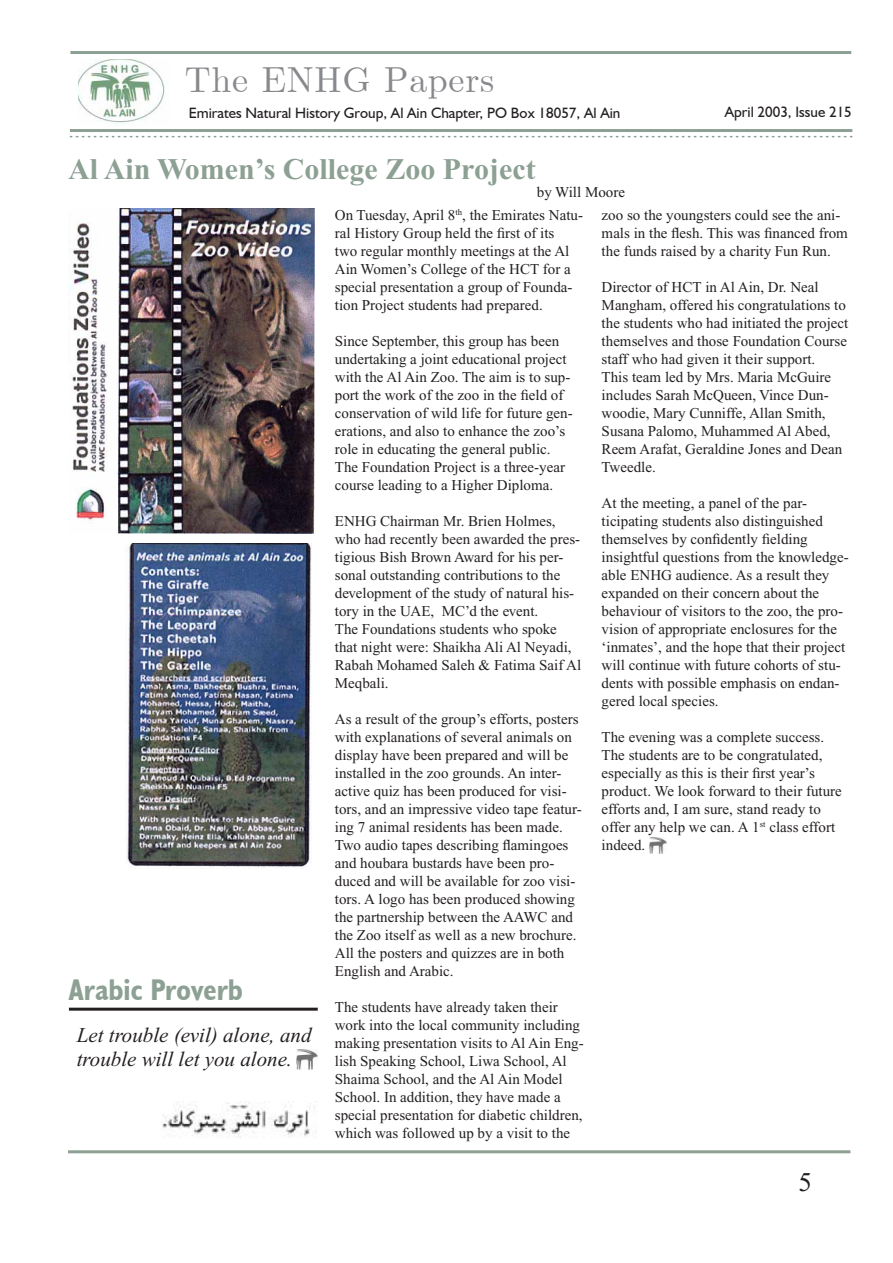
<style>
.page{position:relative;width:893px;height:1263px;background:#fff}
.page>*{position:absolute;margin:0;border:0;box-sizing:border-box;transform-origin:0 0}
.t1{font:36px "Euclid";letter-spacing:.02em;color:#87898c}
.t2{font:700 30px "Times New Roman";color:#8da094}
.t3{font:700 condensed 30px "Humanist 521 BT";color:#8da094}
.t4{font:27px "Times New Roman";color:#231f20}
.t5{font:italic 21px/24px "Times New Roman";color:#231f20}
.t6{font:15px/18px "Times New Roman";color:#231f20}
.t7{font:15px "Humanist 521 BT";color:#231f20}
</style>
<div class="page">
<svg style="left:70px;top:136px;width:783px;height:1px"></svg>
<hr style="left:70px;top:51px;width:781px;height:3px;background:#8da094">
<hr style="left:70px;top:129px;width:782px;height:3px;background:#8da094">
<img style="left:79px;top:60px;width:86px;height:64px">
<hr style="left:68px;top:1150px;width:782px;height:3px;background:#8da094">
<img style="left:650px;top:838px;width:17px;height:16px">
<img style="left:68px;top:209px;width:247px;height:325px">
<img style="left:297px;top:1049px;width:21px;height:20px">
<img style="left:162px;top:1101px;width:154px;height:37px">
<hr style="left:69px;top:1008px;width:249px;height:3px;background:#231f20">
<img style="left:125px;top:543px;width:187px;height:325px">
<p class="t1" style="left:185px;top:58px;width:311px">The ENHG Papers</p>
<p class="t7" style="left:189px;top:104px;width:433px">Emirates Natural History Group, Al Ain Chapter, PO Box 18057, Al Ain</p>
<p class="t7" style="left:725px;top:103px;width:129px">April 2003, Issue 215</p>
<p class="t2" style="left:68px;top:151px;width:469px">Al Ain Women’s College Zoo Project</p>
<p class="t6" style="left:537px;top:183px;width:90px">by Will Moore</p>
<p class="t3" style="left:69px;top:971px;width:176px">Arabic Proverb</p>
<p class="t5" style="left:77px;top:1022px;width:236px">Let trouble (evil) alone, and trouble will let you alone.</p>
<p class="t6" style="left:335px;top:206px;width:250px">On Tuesday, April 8<sup>th</sup>, the Emirates Natu&shy;ral History Group held the first of its<br>two regular monthly meetings at the Al Ain Women’s College of the HCT for a special presentation a group of Founda&shy;tion Project students had prepared.</p>
<p class="t6" style="left:335px;top:332px;width:239px">Since September, this group has been undertaking a joint educational project with the Al Ain Zoo. The aim is to sup&shy;port the work of the zoo in the field of conservation of wild life for future gen&shy;erations, and also to enhance the zoo’s role in educating the general public.<br>The Foundation Project is a three-year course leading to a Higher Diploma.</p>
<p class="t6" style="left:335px;top:512px;width:248px">ENHG Chairman Mr. Brien Holmes, who had recently been awarded the pres&shy;tigious Bish Brown Award for his per&shy;sonal outstanding contributions to the development of the study of natural his&shy;tory in the UAE, MC’d the event.<br>The Foundations students who spoke that night were: Shaikha Ali Al Neyadi, Rabah Mohamed Saleh &amp; Fatima Saif Al Meqbali.</p>
<p class="t6" style="left:335px;top:710px;width:248px">As a result of the group’s efforts, posters with explanations of several animals on display have been prepared and will be installed in the zoo grounds. An inter&shy;active quiz has been produced for visi&shy;tors, and an impressive video tape featur&shy;ing 7 animal residents has been made.<br>Two audio tapes describing flamingoes and houbara bustards have been pro&shy;duced and will be available for zoo visi&shy;tors. A logo has been produced showing the partnership between the AAWC and the Zoo itself as well as a new brochure.<br>All the posters and quizzes are in both English and Arabic.</p>
<p class="t6" style="left:335px;top:998px;width:250px">The students have already taken their work into the local community including making presentation visits to Al Ain Eng&shy;lish Speaking School, Liwa School, Al Shaima School, and the Al Ain Model School. In addition, they have made a special presentation for diabetic children, which was followed up by a visit to the</p>
<p class="t6" style="left:602px;top:206px;width:248px">zoo so the youngsters could see the ani&shy;mals in the flesh. This was financed from the funds raised by a charity Fun Run.</p>
<p class="t6" style="left:602px;top:278px;width:248px">Director of HCT in Al Ain, Dr. Neal Mangham, offered his congratulations to the students who had initiated the project themselves and those Foundation Course staff who had given it their support.<br>This team led by Mrs. Maria McGuire includes Sarah McQueen, Vince Dun&shy;woodie, Mary Cunniffe, Allan Smith, Susana Palomo, Muhammed Al Abed, Reem Arafat, Geraldine Jones and Dean Tweedle.</p>
<p class="t6" style="left:602px;top:494px;width:249px">At the meeting, a panel of the par&shy;ticipating students also distinguished themselves by confidently fielding insightful questions from the knowledge&shy;able ENHG audience. As a result they expanded on their concern about the behaviour of visitors to the zoo, the pro&shy;vision of appropriate enclosures for the ‘inmates’, and the hope that their project will continue with future cohorts of stu&shy;dents with possible emphasis on endan&shy;gered local species.</p>
<p class="t6" style="left:602px;top:728px;width:242px">The evening was a complete success.<br>The students are to be congratulated, especially as this is their first year’s product. We look forward to their future efforts and, I am sure, stand ready to offer any help we can. A 1<sup>st</sup> class effort indeed.</p>
<p class="t4" style="left:798px;top:1166px;width:15px">5</p>
</div>
